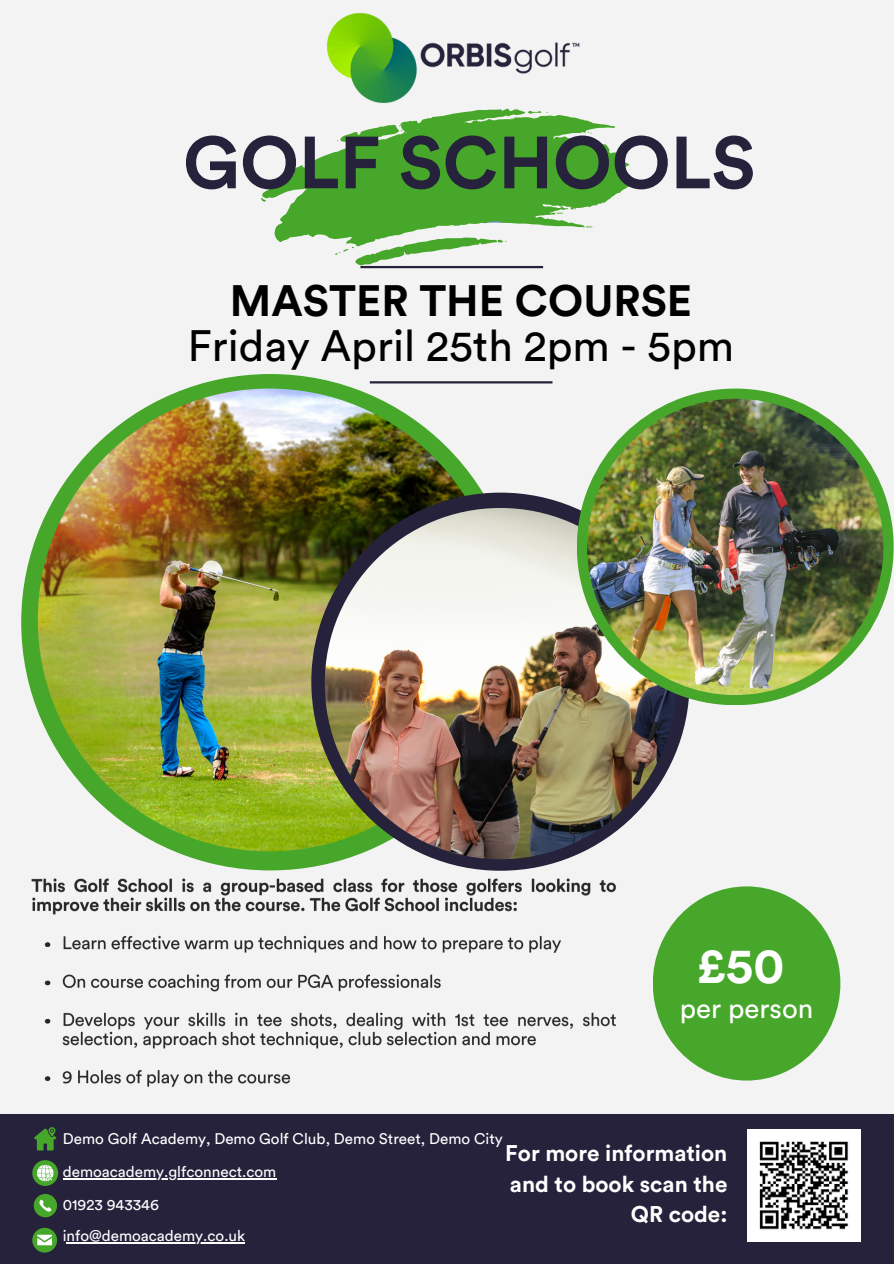
<style>
.page{position:relative;width:894px;height:1264px;background:#fff}
.page>*{position:absolute;margin:0;border:0;box-sizing:border-box;transform-origin:0 0}
.t1{font:700 72.9px "Circular Std";color:#26223b}
.t2{font:700 49.65px "Circular Std";color:#fff}
.t3{font:43.5px "Circular Std Book";color:#000}
.t4{font:700 43.5px "Circular Std";color:#000}
.t5{font:27.6px "Circular Std Book";color:#fff}
.t6{font:700 22.5px/30.3px "Circular Std";color:#fff;text-align:right}
.t7{font:15.3px "Circular Std";color:#fff}
</style>
<div class="page">
<div style="left:0;top:0;width:893px;height:1263px;background:#f3f3f3"></div>
<div style="left:21px;top:374px;width:498px;height:496px;background:#46a72a;border-radius:50%"></div>
<img style="left:38px;top:388px;width:462px;height:463px;border-radius:50%">
<div style="left:311px;top:492px;width:378px;height:378px;background:#26223b;border-radius:50%"></div>
<svg style="left:351px;top:540px;width:318px;height:317px"></svg>
<img style="left:324px;top:508px;width:352px;height:351px;border-radius:50%">
<div style="left:576px;top:388px;width:317px;height:317px;background:#46a72a;border-radius:50%"></div>
<img style="left:587px;top:399px;width:296px;height:296px;border-radius:50%">
<hr style="left:360px;top:266px;width:183px;height:2px;background:#26223b">
<img style="left:31px;top:878px;width:586px;height:209px">
<img style="left:326px;top:12px;width:254px;height:92px">
<svg style="left:262px;top:108px;width:370px;height:134px;fill:#46a72a"></svg>
<svg style="left:586px;top:226px;width:6px;height:2px"></svg>
<svg style="left:335px;top:237px;width:171px;height:29px"></svg>
<svg style="left:583px;top:132px;width:8px;height:8px"></svg>
<svg style="left:528px;top:110px;width:19px;height:4px"></svg>
<svg style="left:337px;top:125px;width:65px;height:17px"></svg>
<svg style="left:555px;top:205px;width:8px;height:9px"></svg>
<svg style="left:306px;top:163px;width:3px;height:4px"></svg>
<div style="left:652px;top:886px;width:188px;height:194px;background:#46a72a;border-radius:50%"></div>
<hr style="left:370px;top:381px;width:182px;height:2px;background:#26223b">
<div style="left:0;top:1114px;width:893px;height:149px;background:#26223b"></div>
<img style="left:747px;top:1129px;width:113px;height:112px">
<svg style="left:34px;top:1194px;width:23px;height:23px"></svg>
<svg style="left:32px;top:1227px;width:25px;height:25px"></svg>
<svg style="left:34px;top:1127px;width:22px;height:23px"></svg>
<svg style="left:32px;top:1160px;width:26px;height:25px"></svg>
<hr style="left:67px;top:1241px;width:178px;height:2px;background:#fff">
<hr style="left:63px;top:1178px;width:213px;height:1px;background:#fff">
<p class="t1" style="left:183px;top:129px;width:573px">GOLF SCHOOLS</p>
<p class="t4" style="left:230px;top:281px;width:463px">MASTER THE COURSE</p>
<p class="t3" style="left:188px;top:326px;width:547px">Friday April 25th 2pm - 5pm</p>
<p class="t2" style="left:696px;top:942px;width:89px">£50</p>
<p class="t5" style="left:679px;top:995px;width:135px">per person</p>
<p class="t7" style="left:63px;top:1131px;width:441px">Demo Golf Academy, Demo Golf Club, Demo Street, Demo City</p>
<p class="t6" style="left:505px;top:1139px;width:224px">For more information and to book scan the<br>QR code:</p>
<p class="t7" style="left:63px;top:1164px;width:215px">demoacademy.glfconnect.com</p>
<p class="t7" style="left:63px;top:1197px;width:98px">01923 943346</p>
<p class="t7" style="left:63px;top:1228px;width:184px">info@demoacademy.co.uk</p>
</div>
